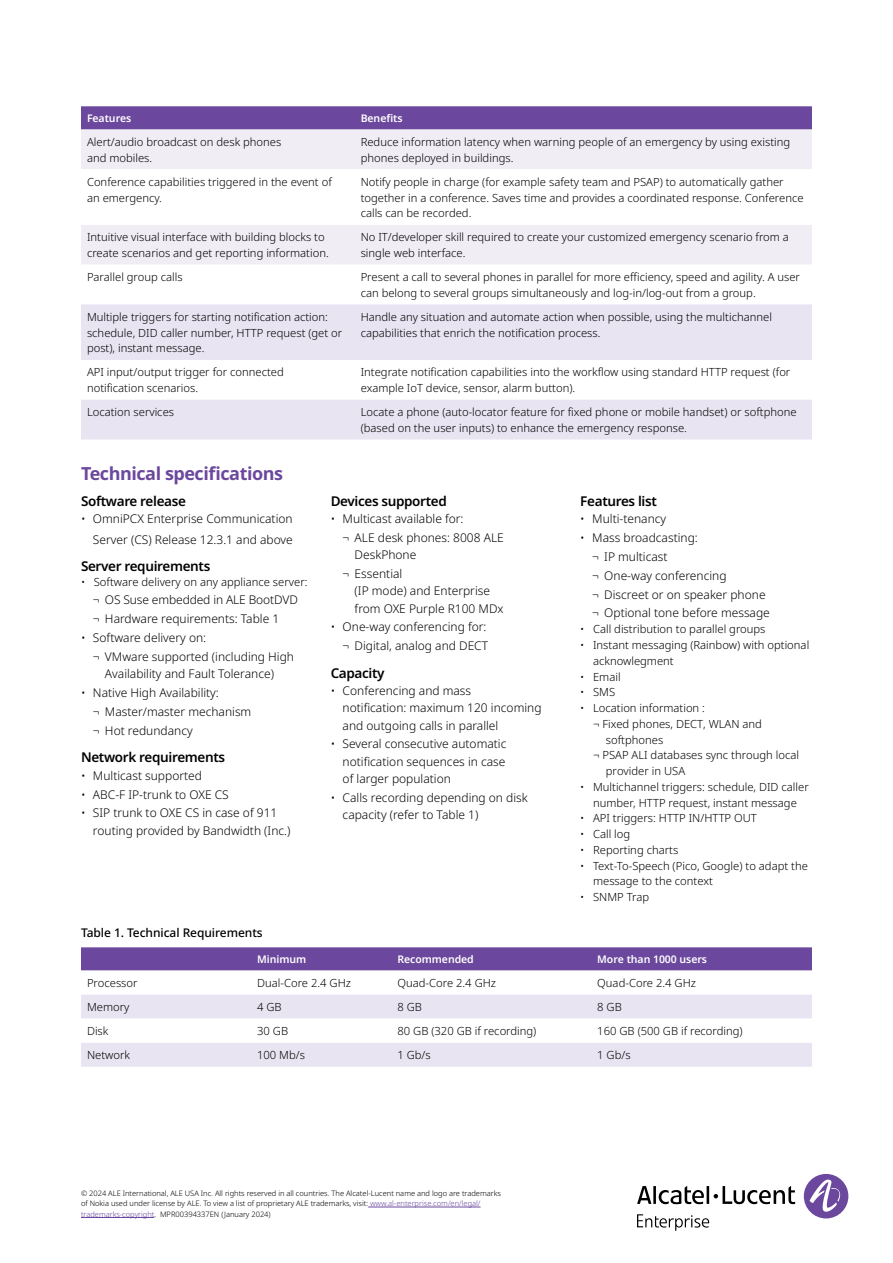
<style>
.page{position:relative;width:893px;height:1263px;background:#fff}
.page>*{position:absolute;margin:0;border:0;box-sizing:border-box;transform-origin:0 0}
.t1{font:700 18px "Noto Sans";letter-spacing:-.025em;color:#6b489d}
.t2{font:600 13.5px "Noto Sans";letter-spacing:-.025em;color:#000}
.t3{font:300 12px/18.9px "Noto Sans";color:#000}
.t4{font:500 12px "Noto Sans";letter-spacing:-.005em;color:#000}
.t5{font:300 11.25px/15.8px "Noto Sans";color:#000}
.t6{font:600 10.5px "Noto Sans";letter-spacing:-.005em;color:#fff}
.t7{font:300 7.5px/10.5px "Noto Sans";color:#000}
.s1{color:#6b489d}
</style>
<div class="page">
<div style="left:804px;top:1174px;width:44px;height:44px;background:#6b489d;border-radius:50%"></div>
<svg style="left:809px;top:1179px;width:34px;height:33px"></svg>
<svg style="left:637px;top:1186px;width:158px;height:18px"></svg>
<svg style="left:637px;top:1214px;width:72px;height:17px"></svg>
<hr style="left:368px;top:1207px;width:113px;height:1px;background:#6b489d">
<hr style="left:81px;top:1217px;width:73px;height:1px;background:#6b489d">
<svg style="left:81px;top:106px;width:731px;height:24px;background:#704fa0"></svg>
<div style="left:81px;top:130px;width:731px;height:39px;background:#f0edf5"></div>
<div style="left:81px;top:225px;width:731px;height:39px;background:#f0edf5"></div>
<svg style="left:81px;top:304px;width:731px;height:135px;fill:#e8e4f2"></svg>
<svg style="left:81px;top:947px;width:731px;height:24px;background:#714fa1"></svg>
<div style="left:81px;top:994px;width:731px;height:73px;background:#e8e4f2"></div>
<svg style="left:81px;top:1019px;width:731px;height:24px"></svg>
<p class="t6" style="left:87px;top:111px;width:46px">Features</p>
<p class="t6" style="left:361px;top:111px;width:43px">Benefits</p>
<p class="t5" style="left:87px;top:134px;width:196px">Alert/audio broadcast on desk phones and mobiles.</p>
<p class="t5" style="left:361px;top:134px;width:431px">Reduce information latency when warning people of an emergency by using existing phones deployed in buildings.</p>
<p class="t5" style="left:87px;top:174px;width:246px">Conference capabilities triggered in the event of an emergency.</p>
<p class="t5" style="left:361px;top:174px;width:444px">Notify people in charge (for example safety team and PSAP) to automatically gather together in a conference. Saves time and provides a coordinated response. Conference calls can be recorded.</p>
<p class="t5" style="left:87px;top:230px;width:243px">Intuitive visual interface with building blocks to create scenarios and get reporting information.</p>
<p class="t5" style="left:361px;top:230px;width:430px">No IT/developer skill required to create your customized emergency scenario from a single web interface.</p>
<p class="t5" style="left:87px;top:269px;width:97px">Parallel group calls</p>
<p class="t5" style="left:361px;top:269px;width:441px">Present a call to several phones in parallel for more efficiency, speed and agility. A user can belong to several groups simultaneously and log-in/log-out from a group.</p>
<p class="t5" style="left:87px;top:309px;width:257px">Multiple triggers for starting notification action: schedule, DID caller number, HTTP request (get or post), instant message.</p>
<p class="t5" style="left:361px;top:309px;width:413px">Handle any situation and automate action when possible, using the multichannel capabilities that enrich the notification process.</p>
<p class="t5" style="left:87px;top:365px;width:198px">API input/output trigger for connected notification scenarios.</p>
<p class="t5" style="left:361px;top:365px;width:431px">Integrate notification capabilities into the workflow using standard HTTP request (for example IoT device, sensor, alarm button).</p>
<p class="t5" style="left:87px;top:405px;width:89px">Location services</p>
<p class="t5" style="left:361px;top:405px;width:437px">Locate a phone (auto-locator feature for fixed phone or mobile handset) or softphone (based on the user inputs) to enhance the emergency response.</p>
<h1 class="t1" style="left:81px;top:460px;width:204px">Technical specifications</h1>
<p class="t2" style="left:81px;top:491px;width:106px">Software release</p>
<p class="t3" style="left:81px;top:508px;width:213px;line-height:21px;text-align:right">• OmniPCX Enterprise Communication<br>Server (CS) Release 12.3.1 and above</p>
<p class="t2" style="left:81px;top:557px;width:131px">Server requirements</p>
<p class="t5" style="left:81px;top:574px;width:228px">• Software delivery on any appliance server:</p>
<p class="t3" style="left:93px;top:591px;width:206px">¬ OS Suse embedded in ALE BootDVD ¬ Hardware requirements: Table 1</p>
<p class="t3" style="left:93px;top:629px;width:203px;text-indent:-12px">• Software delivery on:<br>¬ VMware supported (including High</p>
<p class="t3" style="left:105px;top:665px;width:171px">Availability and Fault Tolerance)</p>
<p class="t3" style="left:93px;top:684px;width:160px;text-indent:-12px">• Native High Availability:<br>¬ Master/master mechanism ¬ Hot redundancy</p>
<p class="t2" style="left:81px;top:748px;width:146px">Network requirements</p>
<p class="t3" style="left:81px;top:766px;width:123px">• Multicast supported</p>
<p class="t3" style="left:81px;top:785px;width:149px">• ABC-F IP-trunk to OXE CS</p>
<p class="t3" style="left:93px;top:805px;width:199px;line-height:17.2px;text-indent:-12px">• SIP trunk to OXE CS in case of 911 routing provided by Bandwidth (Inc.)</p>
<p class="t2" style="left:580px;top:491px;width:78px">Features list</p>
<p class="t3" style="left:580px;top:509px;width:87px">• Multi-tenancy</p>
<p class="t3" style="left:592px;top:528px;width:179px;text-indent:-12px">• Mass broadcasting:<br>¬ IP multicast<br>¬ One-way conferencing<br>¬ Discreet or on speaker phone ¬ Optional tone before message</p>
<p class="t5" style="left:580px;top:622px;width:187px">• Call distribution to parallel groups</p>
<p class="t5" style="left:593px;top:637px;width:218px;text-indent:-13px">• Instant messaging (Rainbow) with optional acknowlegment</p>
<p class="t5" style="left:580px;top:669px;width:42px">• Email</p>
<p class="t5" style="left:580px;top:685px;width:36px">• SMS</p>
<p class="t5" style="left:580px;top:700px;width:126px">• Location information :</p>
<p class="t5" style="left:593px;top:716px;width:170px">¬ Fixed phones, DECT, WLAN and</p>
<p class="t5" style="left:606px;top:732px;width:59px">softphones</p>
<p class="t5" style="left:593px;top:748px;width:208px">¬ PSAP ALI databases sync through local</p>
<p class="t5" style="left:606px;top:763px;width:81px">provider in USA</p>
<p class="t5" style="left:580px;top:779px;width:230px;text-align:center">• Multichannel triggers: schedule, DID caller number, HTTP request, instant message</p>
<p class="t5" style="left:580px;top:811px;width:178px">• API triggers: HTTP IN/HTTP OUT</p>
<p class="t5" style="left:580px;top:826px;width:51px">• Call log</p>
<p class="t5" style="left:580px;top:842px;width:99px">• Reporting charts</p>
<p class="t5" style="left:593px;top:858px;width:216px;text-indent:-13px">• Text-To-Speech (Pico, Google) to adapt the message to the context</p>
<p class="t5" style="left:580px;top:889px;width:70px">• SNMP Trap</p>
<p class="t2" style="left:331px;top:491px;width:118px">Devices supported</p>
<p class="t3" style="left:343px;top:509px;width:163px;text-indent:-12px">• Multicast available for:<br>¬ ALE desk phones: 8008 ALE</p>
<p class="t3" style="left:343px;top:546px;width:75px;text-indent:12px">DeskPhone ¬ Essential</p>
<p class="t3" style="left:355px;top:583px;width:151px;line-height:17.2px">(IP mode) and Enterprise from OXE Purple R100 MDx</p>
<p class="t3" style="left:331px;top:618px;width:159px;text-align:right">• One-way conferencing for: ¬ Digital, analog and DECT</p>
<p class="t2" style="left:331px;top:663px;width:56px">Capacity</p>
<p class="t3" style="left:343px;top:682px;width:200px;line-height:17.2px;text-indent:-12px">• Conferencing and mass<br>notification: maximum 120 incoming and outgoing calls in parallel</p>
<p class="t3" style="left:343px;top:736px;width:165px;line-height:17.2px;text-align:justify;text-indent:-12px">• Several consecutive automatic notification sequences in case of larger population</p>
<p class="t3" style="left:343px;top:789px;width:187px;line-height:17.2px;text-indent:-12px">• Calls recording depending on disk capacity (refer to Table 1)</p>
<p class="t4" style="left:81px;top:924px;width:183px">Table 1. Technical Requirements</p>
<p class="t6" style="left:257px;top:952px;width:51px">Minimum</p>
<p class="t6" style="left:397px;top:952px;width:78px">Recommended</p>
<p class="t6" style="left:597px;top:952px;width:111px">More than 1000 users</p>
<p class="t5" style="left:87px;top:975px;width:52px">Processor</p>
<p class="t5" style="left:257px;top:975px;width:95px">Dual-Core 2.4 GHz</p>
<p class="t5" style="left:397px;top:975px;width:100px">Quad-Core 2.4 GHz</p>
<p class="t5" style="left:597px;top:975px;width:100px">Quad-Core 2.4 GHz</p>
<p class="t5" style="left:87px;top:999px;width:44px">Memory</p>
<p class="t5" style="left:257px;top:999px;width:26px">4 GB</p>
<p class="t5" style="left:397px;top:999px;width:26px">8 GB</p>
<p class="t5" style="left:597px;top:999px;width:26px">8 GB</p>
<p class="t5" style="left:87px;top:1023px;width:23px">Disk</p>
<p class="t5" style="left:257px;top:1023px;width:33px">30 GB</p>
<p class="t5" style="left:397px;top:1023px;width:141px">80 GB (320 GB if recording)</p>
<p class="t5" style="left:597px;top:1023px;width:147px">160 GB (500 GB if recording)</p>
<p class="t5" style="left:87px;top:1047px;width:45px">Network</p>
<p class="t5" style="left:257px;top:1047px;width:49px">100 Mb/s</p>
<p class="t5" style="left:397px;top:1047px;width:35px">1 Gb/s</p>
<p class="t5" style="left:597px;top:1047px;width:35px">1 Gb/s</p>
<p class="t7" style="left:81px;top:1188px;width:421px">© 2024 ALE International, ALE USA Inc. All rights reserved in all countries. The Alcatel-Lucent name and logo are trademarks of Nokia used under license by ALE. To view a list of proprietary ALE trademarks, visit: <span class="s1">www.al-enterprise.com/en/legal/ trademarks-copyright</span>. MPR00394337EN (January 2024)</p>
</div>
